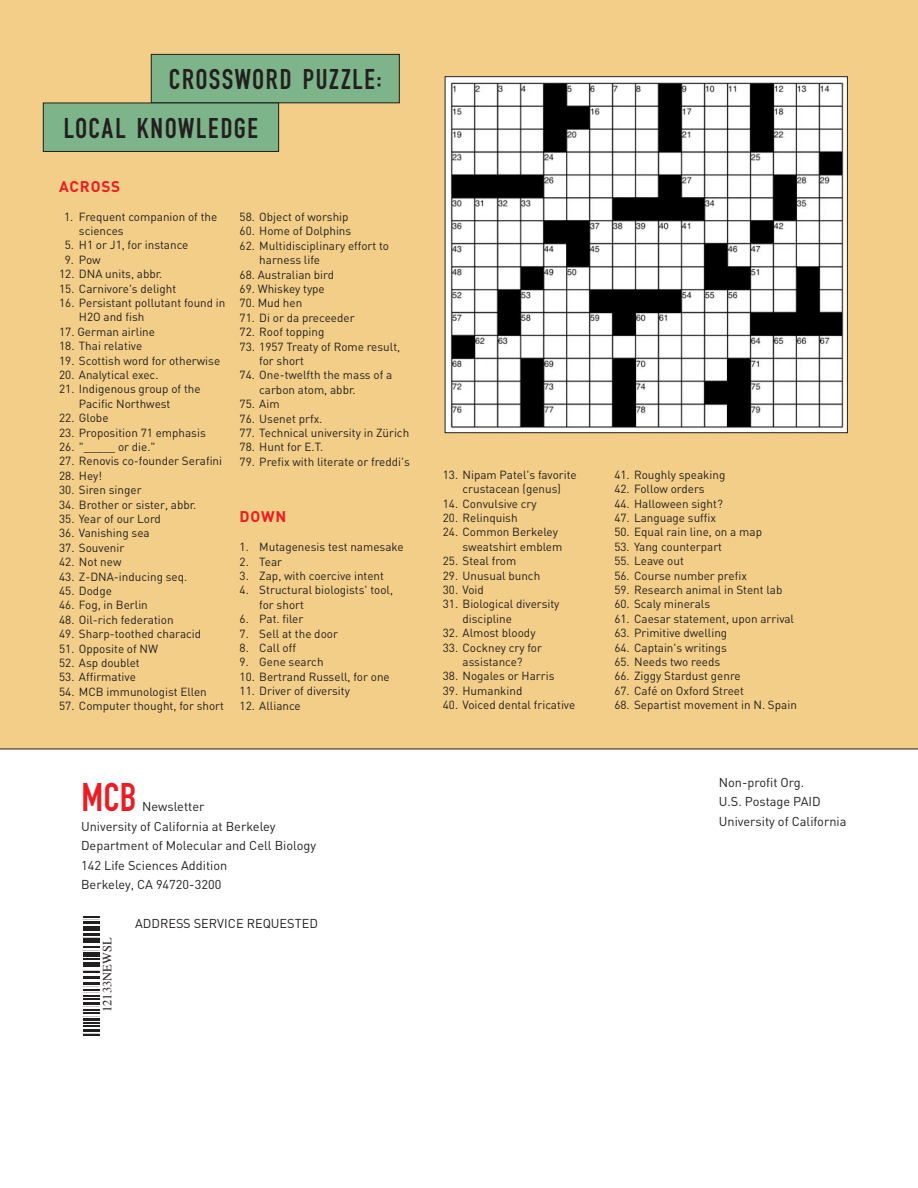
<style>
.page{position:relative;width:918px;height:1188px;background:#fff}
.page>*{position:absolute;margin:0;border:0;box-sizing:border-box;transform-origin:0 0}
.t1{font:42px "DIN1451 EF Eng Neu";color:#ed1c24}
.t2{font:30px/48.6px "DIN1451 EF Eng Neu";letter-spacing:.04em;color:#231f20}
.t3{font:700 15.3px "DIN";letter-spacing:.055em;color:#ed1c24}
.t4{font:12.75px/19.5px "DIN";color:#231f20}
.t5{font:12.45px "Times";color:#231f20}
.t6{font:11.7px/14.4px "DIN";color:#231f20}
</style>
<div class="page">
<div style="left:0;top:0;width:918px;height:749px;background:#f2ce88"></div>
<svg style="left:83px;top:1035px;width:16px;height:1px"></svg>
<hr style="left:83px;top:1029px;width:16px;height:3px;background:#231f20">
<svg style="left:83px;top:1023px;width:16px;height:4px"></svg>
<hr style="left:83px;top:1018px;width:16px;height:3px;background:#231f20">
<svg style="left:83px;top:1009px;width:16px;height:5px"></svg>
<hr style="left:83px;top:1002px;width:16px;height:3px;background:#231f20">
<svg style="left:83px;top:990px;width:16px;height:10px"></svg>
<hr style="left:83px;top:982px;width:16px;height:3px;background:#231f20">
<hr style="left:83px;top:976px;width:16px;height:3px;background:#231f20">
<svg style="left:83px;top:972px;width:16px;height:1px"></svg>
<hr style="left:83px;top:963px;width:16px;height:4px;background:#231f20">
<svg style="left:83px;top:958px;width:16px;height:2px"></svg>
<div style="left:83px;top:952px;width:16px;height:5px;background:#231f20"></div>
<svg style="left:83px;top:946px;width:16px;height:2px"></svg>
<hr style="left:83px;top:939px;width:16px;height:4px;background:#231f20">
<hr style="left:83px;top:933px;width:16px;height:3px;background:#231f20">
<hr style="left:83px;top:927px;width:16px;height:4px;background:#231f20">
<hr style="left:83px;top:921px;width:16px;height:3px;background:#231f20">
<svg style="left:83px;top:916px;width:16px;height:2px"></svg>
<hr style="left:0;top:749px;width:918px;height:1px;background:#231f20">
<div style="left:151px;top:54px;width:248px;height:49px;background:#7db489"></div>
<div style="left:151px;top:54px;width:249px;height:49px;border:1px solid #231f20"></div>
<div style="left:43px;top:103px;width:236px;height:48px;background:#7db489"></div>
<div style="left:43px;top:103px;width:236px;height:49px;border:1px solid #231f20"></div>
<img style="left:447px;top:78px;width:399px;height:353px">
<div style="left:445px;top:76px;width:403px;height:357px;border:1px solid #231f20"></div>
<h2 class="t2" style="left:64px;top:55px;width:320px;text-indent:105px">CROSSWORD PUZZLE:<br>LOCAL KNOWLEDGE</h2>
<h3 class="t3" style="left:59px;top:176px;width:63px">ACROSS</h3>
<p class="t6" style="left:79px;top:209px;width:140px;text-indent:-15px">1. Frequent companion of the sciences</p>
<p class="t6" style="left:65px;top:238px;width:125px">5. H1 or J1, for instance</p>
<p class="t6" style="left:65px;top:252px;width:38px">9. Pow</p>
<p class="t6" style="left:59px;top:266px;width:105px">12. DNA units, abbr.</p>
<p class="t6" style="left:59px;top:281px;width:119px">15. Carnivore's delight</p>
<p class="t6" style="left:79px;top:295px;width:148px;text-indent:-20px">16. Persistant pollutant found in<br>H2O and fish</p>
<p class="t6" style="left:59px;top:324px;width:97px">17. German airline</p>
<p class="t6" style="left:59px;top:338px;width:85px">18. Thai relative</p>
<p class="t6" style="left:59px;top:353px;width:163px">19. Scottish word for otherwise</p>
<p class="t6" style="left:59px;top:367px;width:101px">20. Analytical exec.</p>
<p class="t6" style="left:79px;top:382px;width:123px;text-indent:-20px">21. Indigenous group of the<br>Pacific Northwest</p>
<p class="t6" style="left:59px;top:410px;width:51px">22. Globe</p>
<p class="t6" style="left:59px;top:425px;width:148px">23. Proposition 71 emphasis</p>
<p class="t6" style="left:59px;top:439px;width:98px">26. "_____ or die."</p>
<p class="t6" style="left:59px;top:454px;width:164px">27. Renovis co-founder Serafini</p>
<p class="t6" style="left:59px;top:468px;width:44px">28. Hey!</p>
<p class="t6" style="left:59px;top:482px;width:84px">30. Siren singer</p>
<p class="t6" style="left:59px;top:497px;width:139px">34. Brother or sister, abbr.</p>
<p class="t6" style="left:59px;top:511px;width:103px">35. Year of our Lord</p>
<p class="t6" style="left:59px;top:526px;width:92px">36. Vanishing sea</p>
<p class="t6" style="left:59px;top:540px;width:67px">37. Souvenir</p>
<p class="t6" style="left:59px;top:554px;width:64px">42. Not new</p>
<p class="t6" style="left:59px;top:569px;width:130px">43. Z-DNA-inducing seq.</p>
<p class="t6" style="left:59px;top:583px;width:54px">45. Dodge</p>
<p class="t6" style="left:59px;top:598px;width:90px">46. Fog, in Berlin</p>
<p class="t6" style="left:59px;top:612px;width:116px">48. Oil-rich federation</p>
<p class="t6" style="left:59px;top:626px;width:144px">49. Sharp-toothed characid</p>
<p class="t6" style="left:59px;top:641px;width:100px">51. Opposite of NW</p>
<p class="t6" style="left:59px;top:655px;width:82px">52. Asp doublet</p>
<p class="t6" style="left:59px;top:670px;width:78px">53. Affirmative</p>
<p class="t6" style="left:59px;top:684px;width:149px">54. MCB immunologist Ellen</p>
<p class="t6" style="left:59px;top:698px;width:166px">57. Computer thought, for short</p>
<p class="t6" style="left:240px;top:209px;width:110px">58. Object of worship</p>
<p class="t6" style="left:240px;top:224px;width:113px">60. Home of Dolphins</p>
<p class="t6" style="left:259px;top:238px;width:131px;text-indent:-20px">62. Multidisciplinary effort to harness life</p>
<p class="t6" style="left:240px;top:267px;width:96px">68. Australian bird</p>
<p class="t6" style="left:240px;top:281px;width:87px">69. Whiskey type</p>
<p class="t6" style="left:240px;top:296px;width:64px">70. Mud hen</p>
<p class="t6" style="left:240px;top:310px;width:117px">71. Di or da preceeder</p>
<p class="t6" style="left:240px;top:325px;width:86px">72. Roof topping</p>
<p class="t6" style="left:259px;top:339px;width:143px;text-indent:-20px">73. 1957 Treaty of Rome result, for short</p>
<p class="t6" style="left:259px;top:368px;width:135px;text-indent:-20px">74. One-twelfth the mass of a carbon atom, abbr.</p>
<p class="t6" style="left:240px;top:397px;width:42px">75. Aim</p>
<p class="t6" style="left:240px;top:411px;width:84px">76. Usenet prfx.</p>
<p class="t6" style="left:240px;top:425px;width:171px">77. Technical university in Zürich</p>
<p class="t6" style="left:240px;top:440px;width:85px">78. Hunt for E.T.</p>
<p class="t6" style="left:240px;top:454px;width:172px">79. Prefix with literate or freddi's</p>
<h3 class="t3" style="left:240px;top:507px;width:48px">DOWN</h3>
<p class="t6" style="left:240px;top:540px;width:166px">1. Mutagenesis test namesake</p>
<p class="t6" style="left:240px;top:554px;width:44px">2. Tear</p>
<p class="t6" style="left:240px;top:568px;width:146px">3. Zap, with coercive intent</p>
<p class="t6" style="left:259px;top:583px;width:135px;text-indent:-20px">4. Structural biologists' tool, for short</p>
<p class="t6" style="left:240px;top:612px;width:65px">6. Pat. filer</p>
<p class="t6" style="left:240px;top:626px;width:100px">7. Sell at the door</p>
<p class="t6" style="left:240px;top:640px;width:58px">8. Call off</p>
<p class="t6" style="left:240px;top:655px;width:86px">9. Gene search</p>
<p class="t6" style="left:240px;top:669px;width:152px">10. Bertrand Russell, for one</p>
<p class="t6" style="left:240px;top:684px;width:112px">11. Driver of diversity</p>
<p class="t6" style="left:240px;top:698px;width:63px">12. Alliance</p>
<h1 class="t1" style="left:81px;top:777px;width:57px">MCB</h1>
<p class="t4" style="left:81px;top:796px;width:237px;text-indent:61px">Newsletter<br>University of California at Berkeley<br>Department of Molecular and Cell Biology<br>142 Life Sciences Addition<br>Berkeley, CA 94720-3200</p>
<p class="t4" style="left:135px;top:913px;width:184px">ADDRESS SERVICE REQUESTED</p>
<p class="t5" style="left:102px;top:1012px;width:76px;rotate:-90deg">12133NEWSL</p>
<p class="t6" style="left:443px;top:467px;width:136px;text-align:center">13. Nipam Patel's favorite crustacean (genus)</p>
<p class="t6" style="left:443px;top:496px;width:95px">14. Convulsive cry</p>
<p class="t6" style="left:443px;top:510px;width:76px">20. Relinquish</p>
<p class="t6" style="left:463px;top:525px;width:101px;text-indent:-20px">24. Common Berkeley sweatshirt emblem</p>
<p class="t6" style="left:443px;top:554px;width:75px">25. Steal from</p>
<p class="t6" style="left:443px;top:568px;width:99px">29. Unusual bunch</p>
<p class="t6" style="left:443px;top:582px;width:43px">30. Void</p>
<p class="t6" style="left:463px;top:597px;width:99px;text-indent:-20px">31. Biological diversity discipline</p>
<p class="t6" style="left:443px;top:626px;width:94px">32. Almost bloody</p>
<p class="t6" style="left:443px;top:640px;width:101px;text-align:center">33. Cockney cry for assistance?</p>
<p class="t6" style="left:443px;top:669px;width:113px">38. Nogales or Harris</p>
<p class="t6" style="left:443px;top:683px;width:81px">39. Humankind</p>
<p class="t6" style="left:443px;top:698px;width:134px">40. Voiced dental fricative</p>
<p class="t6" style="left:614px;top:467px;width:112px">41. Roughly speaking</p>
<p class="t6" style="left:614px;top:482px;width:92px">42. Follow orders</p>
<p class="t6" style="left:614px;top:496px;width:110px">44. Halloween sight?</p>
<p class="t6" style="left:614px;top:510px;width:103px">47. Language suffix</p>
<p class="t6" style="left:614px;top:525px;width:149px">50. Equal rain line, on a map</p>
<p class="t6" style="left:614px;top:539px;width:109px">53. Yang counterpart</p>
<p class="t6" style="left:614px;top:554px;width:71px">55. Leave out</p>
<p class="t6" style="left:614px;top:568px;width:134px">56. Course number prefix</p>
<p class="t6" style="left:614px;top:582px;width:170px">59. Research animal in Stent lab</p>
<p class="t6" style="left:614px;top:597px;width:97px">60. Scaly minerals</p>
<p class="t6" style="left:614px;top:611px;width:181px">61. Caesar statement, upon arrival</p>
<p class="t6" style="left:614px;top:626px;width:114px">63. Primitive dwelling</p>
<p class="t6" style="left:614px;top:640px;width:114px">64. Captain's writings</p>
<p class="t6" style="left:614px;top:654px;width:107px">65. Needs two reeds</p>
<p class="t6" style="left:614px;top:669px;width:128px">66. Ziggy Stardust genre</p>
<p class="t6" style="left:614px;top:683px;width:131px">67. Café on Oxford Street</p>
<p class="t6" style="left:614px;top:698px;width:184px">68. Separtist movement in N. Spain</p>
<p class="t4" style="left:719px;top:772px;width:129px">Non-profit Org.<br>U.S. Postage PAID<br>University of California</p>
</div>
